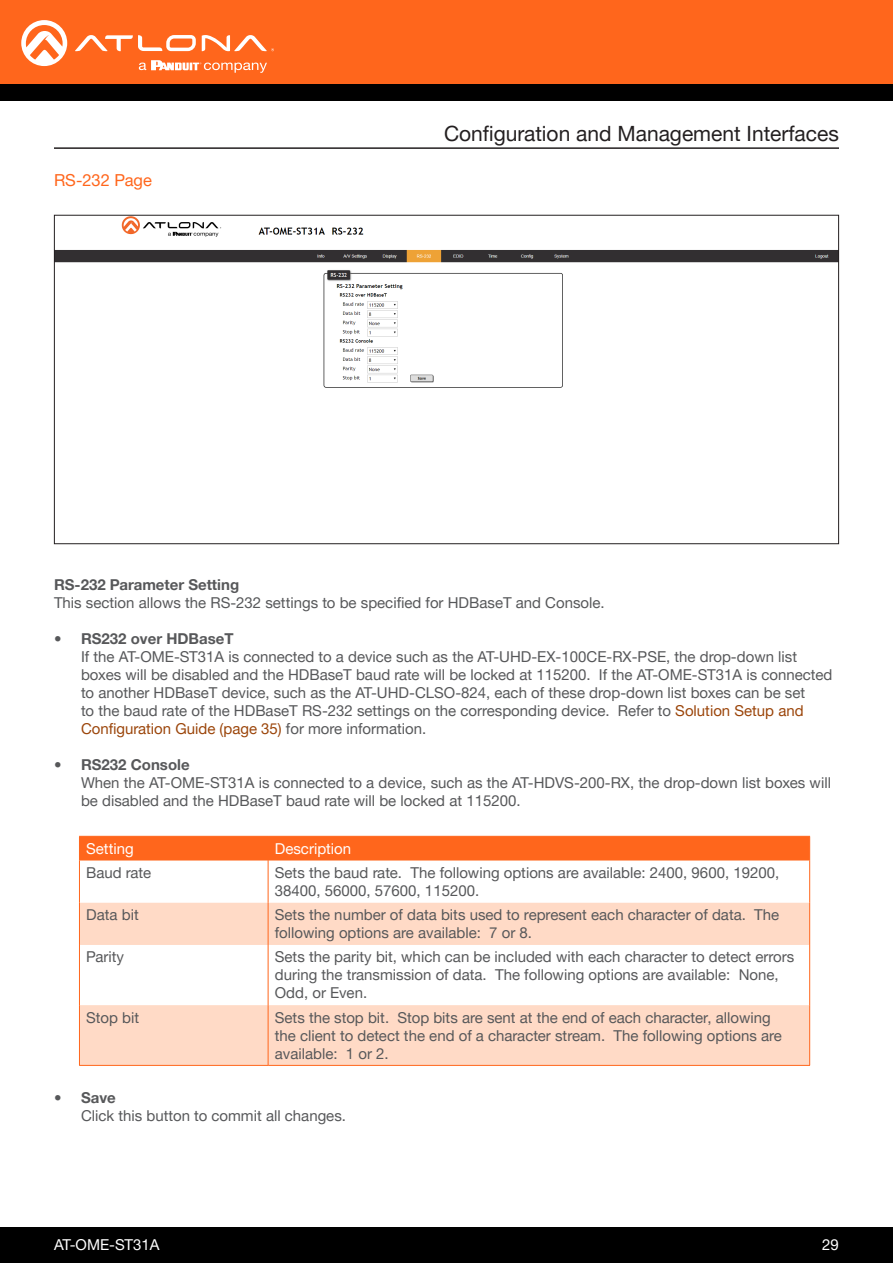
<style>
.page{position:relative;width:893px;height:1263px;background:#fff}
.page>*{position:absolute;margin:0;border:0;box-sizing:border-box;transform-origin:0 0}
.Non_TOC_Section_Head{font:21px "Helvetica Neue LTW1 G";color:#231f20}
.Secondary_Subsection{font:16.5px "Helvetica Neue LTW1 G";color:#ff661c}
.Callout_descriptions{font:15px/18px "Helvetica Neue LTW1 G";color:#57585a}
.General_Text{font:15px "Helvetica Neue LTW1 G";color:#57585a}
.Index_Section_Head{font:15px "Helvetica Neue LTW1 G";color:#fff}
.Index_Section_Head-2{font:15px "Helvetica Neue LTW1 G";color:#57585a}
.General_Text-2{font:700 15px "Helvetica Neue LTW1 G";color:#57585a}
.s1{font-weight:700}
.s2{color:#9b450a}
</style>
<div class="page">
<div style="left:0;top:1227px;width:893px;height:36px;background:#000"></div>
<div style="left:0;top:0;width:893px;height:84px;background:#ff661c"></div>
<div style="left:0;top:84px;width:893px;height:16px;background:#000"></div>
<svg style="left:75px;top:35px;width:121px;height:16px"></svg>
<svg style="left:202px;top:35px;width:72px;height:16px"></svg>
<svg style="left:21px;top:20px;width:46px;height:46px"></svg>
<svg style="left:139px;top:60px;width:128px;height:13px"></svg>
<hr style="left:54px;top:147px;width:785px;height:2px;background:#231f20">
<img style="left:56px;top:217px;width:781px;height:171px">
<svg style="left:80px;top:903px;width:729px;height:162px;fill:#ffdac6"></svg>
<div style="left:79px;top:836px;width:731px;height:24px;background:#ff661c"></div>
<hr style="left:79px;top:860px;width:1px;height:43px;background:#ff661c">
<hr style="left:268px;top:860px;width:1px;height:43px;background:#ff661c">
<hr style="left:809px;top:860px;width:1px;height:43px;background:#ff661c">
<hr style="left:79px;top:903px;width:1px;height:42px;background:#ff661c">
<hr style="left:268px;top:903px;width:1px;height:42px;background:#ff661c">
<hr style="left:809px;top:903px;width:1px;height:42px;background:#ff661c">
<hr style="left:79px;top:945px;width:1px;height:60px;background:#ff661c">
<hr style="left:268px;top:945px;width:1px;height:60px;background:#ff661c">
<hr style="left:809px;top:945px;width:1px;height:60px;background:#ff661c">
<hr style="left:79px;top:1005px;width:1px;height:60px;background:#ff661c">
<hr style="left:268px;top:1005px;width:1px;height:60px;background:#ff661c">
<hr style="left:809px;top:1005px;width:1px;height:60px;background:#ff661c">
<hr style="left:79px;top:1065px;width:189px;height:1px;background:#ff661c">
<hr style="left:268px;top:1065px;width:542px;height:1px;background:#ff661c">
<p class="Secondary_Subsection" style="left:54px;top:170px;width:99px">RS-232 Page</p>
<p class="Non_TOC_Section_Head" style="left:444px;top:120px;width:396px">Configuration and Management Interfaces</p>
<p class="General_Text-2" style="left:54px;top:575px;width:187px">RS-232 Parameter Setting</p>
<p class="General_Text" style="left:54px;top:593px;width:552px">This section allows the RS-232 settings to be specified for HDBaseT and Console.</p>
<p class="Callout_descriptions" style="left:81px;top:630px;width:753px;text-indent:-27px"><span class="s1">• RS232 over HDBaseT<br></span>If the AT-OME-ST31A is connected to a device such as the AT-UHD-EX-100CE-RX-PSE, the drop-down list boxes will be disabled and the HDBaseT baud rate will be locked at 115200. If the AT-OME-ST31A is connected to another HDBaseT device, such as the AT-UHD-CLSO-824, each of these drop-down list boxes can be set<br>to the baud rate of the HDBaseT RS-232 settings on the corresponding device. Refer to <span class="s2">Solution Setup and Configuration Guide (page 35)</span> for more information.</p>
<p class="Callout_descriptions" style="left:81px;top:756px;width:751px;text-indent:-27px"><span class="s1">• RS232 Console<br></span>When the AT-OME-ST31A is connected to a device, such as the AT-HDVS-200-RX, the drop-down list boxes will be disabled and the HDBaseT baud rate will be locked at 115200.</p>
<p class="Index_Section_Head" style="left:86px;top:839px;width:49px">Setting</p>
<p class="Index_Section_Head" style="left:275px;top:839px;width:78px">Description</p>
<p class="Index_Section_Head-2" style="left:86px;top:863px;width:67px">Baud rate</p>
<p class="Callout_descriptions" style="left:275px;top:863px;width:506px">Sets the baud rate. The following options are available: 2400, 9600, 19200,<br>38400, 56000, 57600, 115200.</p>
<p class="Index_Section_Head-2" style="left:86px;top:905px;width:54px">Data bit</p>
<p class="Callout_descriptions" style="left:275px;top:906px;width:506px">Sets the number of data bits used to represent each character of data. The following options are available: 7 or 8.</p>
<p class="Index_Section_Head-2" style="left:86px;top:948px;width:39px">Parity</p>
<p class="Callout_descriptions" style="left:275px;top:948px;width:521px">Sets the parity bit, which can be included with each character to detect errors during the transmission of data. The following options are available: None,<br>Odd, or Even.</p>
<p class="Index_Section_Head-2" style="left:86px;top:1008px;width:54px">Stop bit</p>
<p class="Callout_descriptions" style="left:275px;top:1008px;width:508px">Sets the stop bit. Stop bits are sent at the end of each character, allowing the client to detect the end of a character stream. The following options are available: 1 or 2.</p>
<p class="Callout_descriptions" style="left:81px;top:1089px;width:267px;text-indent:-27px"><span class="s1">• Save<br></span>Click this button to commit all changes.</p>
<p class="Index_Section_Head" style="left:54px;top:1235px;width:107px">AT-OME-ST31A</p>
<p class="Index_Section_Head" style="left:822px;top:1235px;width:18px">29</p>
</div>
